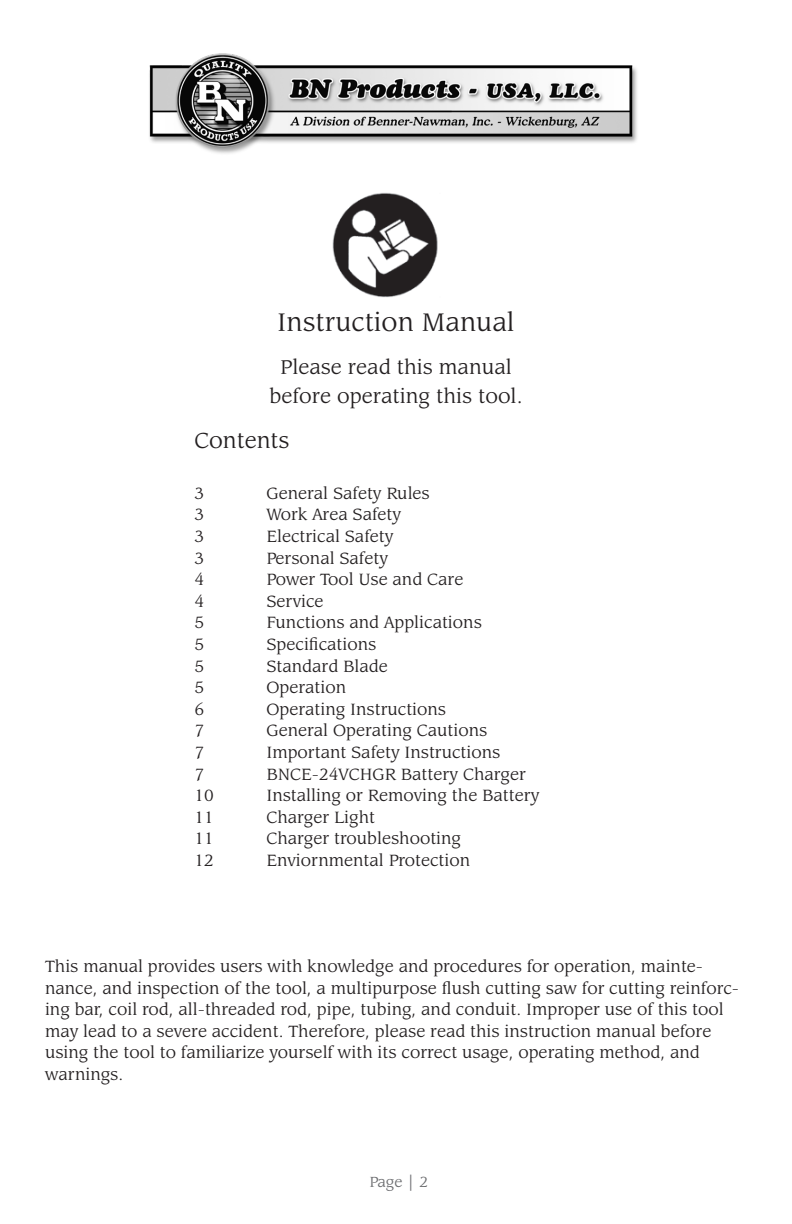
<style>
.page{position:relative;width:792px;height:1224px;background:#fff}
.page>*{position:absolute;margin:0;border:0;box-sizing:border-box;transform-origin:0 0}
.t1{font:28px "Leawood IT Cby BT";color:#231f20}
.TOC_body_text{font:24px "Leawood IT Cby BT";color:#231f20}
.t2{font:22px/28.8px "Leawood IT Cby BT";color:#231f20;text-align:center}
.t3{font:18px/21.6px "Leawood IT Cby BT";color:#231f20}
.t4{font:16.2px "Leawood IT Cby BT";color:#6c6d70}
</style>
<div class="page">
<img style="left:149px;top:53px;width:488px;height:101px">
<img style="left:332px;top:192px;width:106px;height:105px">
<p class="t1" style="left:277px;top:306px;width:239px">Instruction Manual</p>
<p class="t2" style="left:269px;top:353px;width:255px">Please read this manual before operating this tool.</p>
<p class="TOC_body_text" style="left:194px;top:427px;width:97px">Contents</p>
<p class="t3" style="left:194px;top:482px;width:11px">3</p>
<p class="t3" style="left:266px;top:482px;width:165px">General Safety Rules</p>
<p class="t3" style="left:194px;top:504px;width:11px">3</p>
<p class="t3" style="left:266px;top:504px;width:136px">Work Area Safety</p>
<p class="t3" style="left:194px;top:525px;width:11px">3</p>
<p class="t3" style="left:266px;top:525px;width:128px">Electrical Safety</p>
<p class="t3" style="left:194px;top:547px;width:11px">3</p>
<p class="t3" style="left:266px;top:547px;width:123px">Personal Safety</p>
<p class="t3" style="left:194px;top:569px;width:11px">4</p>
<p class="t3" style="left:266px;top:569px;width:199px">Power Tool Use and Care</p>
<p class="t3" style="left:194px;top:590px;width:11px">4</p>
<p class="t3" style="left:266px;top:590px;width:59px">Service</p>
<p class="t3" style="left:194px;top:612px;width:11px">5</p>
<p class="t3" style="left:266px;top:612px;width:217px">Functions and Applications</p>
<p class="t3" style="left:194px;top:633px;width:11px">5</p>
<p class="t3" style="left:266px;top:633px;width:112px">Specifications</p>
<p class="t3" style="left:194px;top:655px;width:11px">5</p>
<p class="t3" style="left:266px;top:655px;width:123px">Standard Blade</p>
<p class="t3" style="left:194px;top:677px;width:11px">5</p>
<p class="t3" style="left:266px;top:677px;width:81px">Operation</p>
<p class="t3" style="left:194px;top:698px;width:11px">6</p>
<p class="t3" style="left:266px;top:698px;width:181px">Operating Instructions</p>
<p class="t3" style="left:194px;top:720px;width:11px">7</p>
<p class="t3" style="left:266px;top:720px;width:223px">General Operating Cautions</p>
<p class="t3" style="left:194px;top:741px;width:11px">7</p>
<p class="t3" style="left:266px;top:741px;width:236px">Important Safety Instructions</p>
<p class="t3" style="left:194px;top:763px;width:11px">7</p>
<p class="t3" style="left:266px;top:763px;width:261px">BNCE-24VCHGR Battery Charger</p>
<p class="t3" style="left:194px;top:785px;width:21px">10</p>
<p class="t3" style="left:266px;top:785px;width:275px">Installing or Removing the Battery</p>
<p class="t3" style="left:194px;top:806px;width:21px">11</p>
<p class="t3" style="left:266px;top:806px;width:110px">Charger Light</p>
<p class="t3" style="left:194px;top:828px;width:21px">11</p>
<p class="t3" style="left:266px;top:828px;width:196px">Charger troubleshooting</p>
<p class="t3" style="left:194px;top:849px;width:21px">12</p>
<p class="t3" style="left:266px;top:849px;width:205px">Enviornmental Protection</p>
<p class="t3" style="left:45px;top:955px;width:696px">This manual provides users with knowledge and procedures for operation, mainte&shy;nance, and inspection of the tool, a multipurpose flush cutting saw for cutting reinforc&shy;ing bar, coil rod, all-threaded rod, pipe, tubing, and conduit. Improper use of this tool may lead to a severe accident. Therefore, please read this instruction manual before using the tool to familiarize yourself with its correct usage, operating method, and warnings.</p>
<p class="t4" style="left:369px;top:1173px;width:60px">Page | 2</p>
</div>
